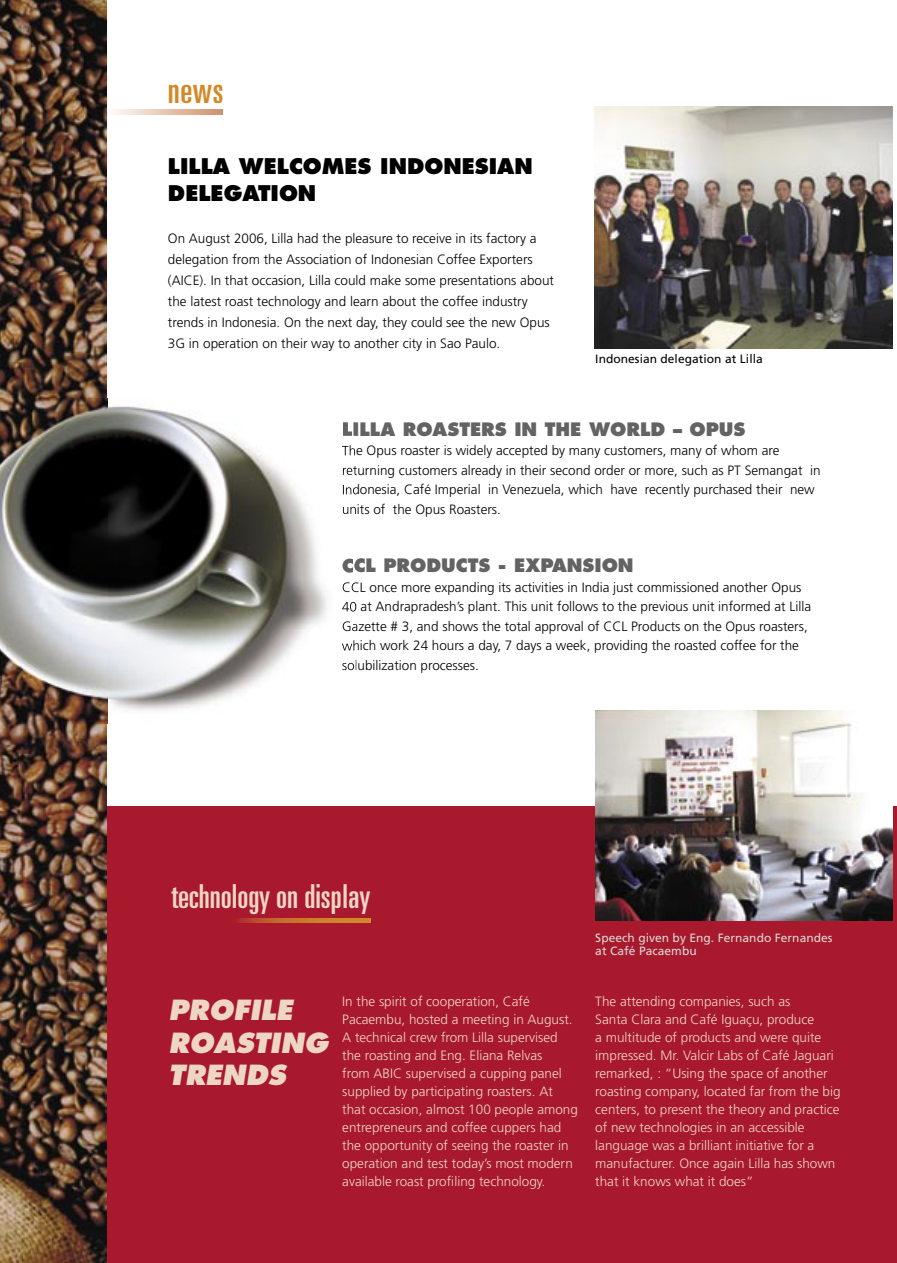
<style>
.page{position:relative;width:897px;height:1263px;background:#fff}
.page>*{position:absolute;margin:0;border:0;box-sizing:border-box;transform-origin:0 0}
.t1{font:ultra-condensed 36px "Univers";color:#d28929}
.t2{font:ultra-condensed 33px "Univers";color:#edd6c4}
.t3{font:italic 800 27px/32.4px "Futura";color:#edd6c4}
.t4{font:800 21px/27px "Futura";color:#000}
.t5{font:800 18px "Futura";color:#636363}
.t6{font:300 13.5px/19.5px "Frutiger";color:#000}
.t7{font:300 13.5px/18px "Frutiger";color:#edd6c4}
.t8{font:12px/13.5px "Frutiger";letter-spacing:.005em;color:#d6d6d6}
.t9{font:12px "Frutiger";letter-spacing:.005em;color:#000}
</style>
<div class="page">
<div style="left:0;top:806px;width:897px;height:456px;background:#a9192d"></div>
<svg style="left:115px;top:110px;width:108px;height:4px"></svg>
<svg style="left:238px;top:918px;width:133px;height:4px"></svg>
<img style="left:0;top:0;width:107px;height:1262px">
<img style="left:0;top:398px;width:353px;height:325px">
<img style="left:343px;top:422px;width:13px;height:14px">
<img style="left:342px;top:445px;width:14px;height:13px">
<svg style="left:343px;top:464px;width:13px;height:13px"></svg>
<svg style="left:343px;top:484px;width:13px;height:13px"></svg>
<svg style="left:343px;top:503px;width:13px;height:13px"></svg>
<img style="left:342px;top:558px;width:14px;height:14px">
<svg style="left:343px;top:581px;width:13px;height:13px"></svg>
<img style="left:342px;top:601px;width:14px;height:13px">
<svg style="left:343px;top:620px;width:13px;height:13px"></svg>
<img style="left:342px;top:640px;width:14px;height:13px">
<img style="left:342px;top:659px;width:14px;height:13px">
<img style="left:594px;top:106px;width:299px;height:243px">
<img style="left:595px;top:710px;width:298px;height:210px">
<h1 class="t1" style="left:168px;top:70px;width:57px">news</h1>
<h3 class="t4" style="left:168px;top:153px;width:366px">LILLA WELCOMES INDONESIAN<br>DELEGATION</h3>
<p class="t6" style="left:168px;top:228px;width:388px;line-height:21px">On August 2006, Lilla had the pleasure to receive in its factory a delegation from the Association of Indonesian Coffee Exporters (AICE). In that occasion, Lilla could make some presentations about the latest roast technology and learn about the coffee industry trends in Indonesia. On the next day, they could see the new Opus 3G in operation on their way to another city in Sao Paulo.</p>
<p class="t9" style="left:595px;top:352px;width:169px">Indonesian delegation at Lilla</p>
<h3 class="t5" style="left:342px;top:418px;width:405px">LILLA ROASTERS IN THE WORLD – OPUS</h3>
<p class="t6" style="left:342px;top:441px;width:480px">The Opus roaster is widely accepted by many customers, many of whom are returning customers already in their second order or more, such as PT Semangat in Indonesia, Café Imperial in Venezuela, which have recently purchased their new units of the Opus Roasters.</p>
<h3 class="t5" style="left:342px;top:554px;width:293px">CCL PRODUCTS - EXPANSION</h3>
<p class="t6" style="left:342px;top:577px;width:471px">CCL once more expanding its activities in India just commissioned another Opus 40 at Andrapradesh’s plant. This unit follows to the previous unit informed at Lilla Gazette # 3, and shows the total approval of CCL Products on the Opus roasters, which work 24 hours a day, 7 days a week, providing the roasted coffee for the solubilization processes.</p>
<h2 class="t2" style="left:171px;top:877px;width:201px">technology on display</h2>
<p class="t8" style="left:595px;top:930px;width:239px">Speech given by Eng. Fernando Fernandes at Café Pacaembu</p>
<h3 class="t3" style="left:169px;top:994px;width:161px">PROFILE<br>ROASTING<br>TRENDS</h3>
<p class="t7" style="left:342px;top:992px;width:237px">In the spirit of cooperation, Café Pacaembu, hosted a meeting in August.<br>A technical crew from Lilla supervised the roasting and Eng. Eliana Relvas<br>from ABIC supervised a cupping panel supplied by participating roasters. At that occasion, almost 100 people among entrepreneurs and coffee cuppers had the opportunity of seeing the roaster in operation and test today’s most modern available roast profiling technology.</p>
<p class="t7" style="left:595px;top:992px;width:247px">The attending companies, such as<br>Santa Clara and Café Iguaçu, produce<br>a multitude of products and were quite impressed. Mr. Valcir Labs of Café Jaguari remarked, : “Using the space of another roasting company, located far from the big centers, to present the theory and practice of new technologies in an accessible language was a brilliant initiative for a manufacturer. Once again Lilla has shown that it knows what it does”</p>
</div>
